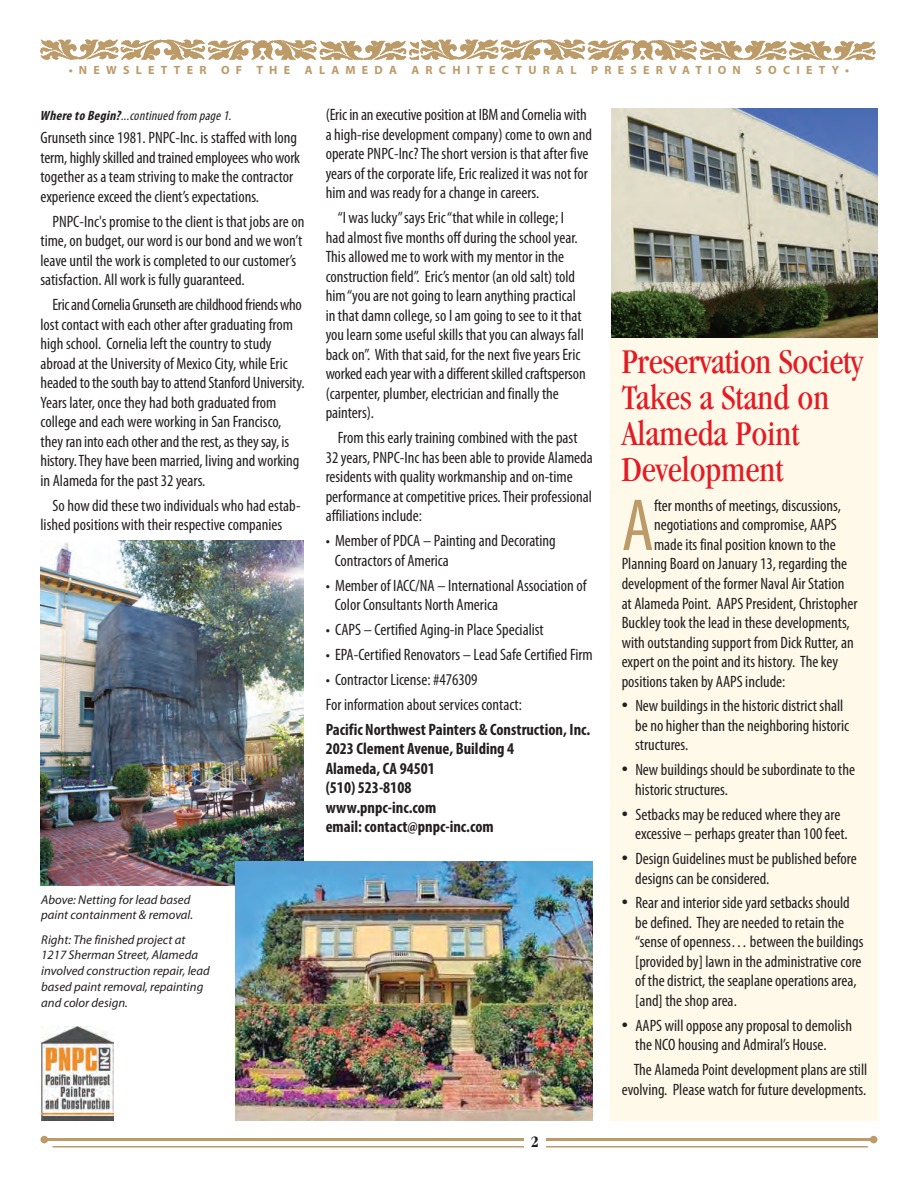
<style>
.page{position:relative;width:918px;height:1188px;background:#fff}
.page>*{position:absolute;margin:0;border:0;box-sizing:border-box;transform-origin:0 0}
.t1{font:condensed 74.4px "Myriad Pro";color:#bc9b69}
.t2{font:condensed 36px/36px "Garamond";color:#e51a23}
.t3{font:condensed 16.5px/19.5px "Myriad Pro";color:#231f20}
.t4{font:700 condensed 16.5px/19.5px "Myriad Pro";color:#231f20}
.t5{font:700 condensed 16.5px "Garamond";color:#231f20}
.t6{font:italic condensed 13.5px "Myriad Pro";color:#231f20}
.t7{font:italic 12.75px/15.8px "Myriad Pro";color:#231f20}
.t8{font:700 12px "Myriad Pro";letter-spacing:.52em;color:#bc9b69}
.s1{font-weight:700}
.s2{font-size:24px}
</style>
<div class="page">
<img style="left:40px;top:40px;width:836px;height:20px">
<img style="left:41px;top:1026px;width:72px;height:94px">
<img style="left:40px;top:541px;width:264px;height:345px">
<img style="left:235px;top:862px;width:358px;height:258px">
<hr style="left:45px;top:1138px;width:828px;height:3px;background:#bc9b69">
<div style="left:870px;top:1136px;width:7px;height:7px;background:#bc9b69;border-radius:50%"></div>
<div style="left:40px;top:1136px;width:8px;height:7px;background:#bc9b69;border-radius:50%"></div>
<hr style="left:52px;top:1146px;width:816px;height:2px;background:#bc9b69">
<div style="left:524px;top:1134px;width:22px;height:30px;background:#fff"></div>
<div style="left:611px;top:334px;width:267px;height:786px;background:#fef9e9"></div>
<img style="left:612px;top:109px;width:265px;height:229px">
<p class="t8" style="left:69px;top:62px;width:329px">•NEWSLETTER OF THE ALAMEDA</p>
<p class="t8" style="left:412px;top:62px;width:329px">ARCHITECTURAL PRESERVATION</p>
<p class="t8" style="left:756px;top:62px;width:95px">SOCIETY•</p>
<p class="t6" style="left:40px;top:107px;width:196px"><span class="s1">Whereto Begin?</span>...continuedfrom page1.</p>
<p class="t3" style="left:40px;top:128px;width:261px">Grunseth since 1981. PNPC-Inc. is staffed with long term, highly skilled and trained employees who work together as a team striving to make the contractor experience exceed the client’s expectations.</p>
<p class="t3" style="left:40px;top:211px;width:265px;text-indent:12px">PNPC-Inc's promise to the client is that jobs are on time, on budget, our word is our bond and we won’t leave until the work is completed to our customer’s satisfaction. All work is fully guaranteed.</p>
<p class="t3" style="left:40px;top:295px;width:266px;text-indent:12px">Eric and Cornelia Grunseth are childhood friends who lost contact with each other after graduating from high school. Cornelia left the country to study abroad at the University of Mexico City, while Eric headed to the south bay to attend Stanford University.<br>Years later, once they had both graduated from college and each were working in San Francisco, they ran into each other and the rest, as they say, is history. They have been married, living and working in Alameda for the past 32 years.</p>
<p class="t3" style="left:40px;top:495px;width:262px;text-indent:12px">So how did these two individuals who had estab&shy;lished positions with their respective companies</p>
<p class="t3" style="left:326px;top:105px;width:268px">(Eric in an executive position at IBM and Cornelia with a high-rise development company) come to own and operate PNPC-Inc? The short version is that after five years of the corporate life, Eric realized it was not for him and was ready for a change in careers.</p>
<p class="t3" style="left:326px;top:208px;width:262px;text-indent:12px">“I was lucky” says Eric “that while in college; I had almost five months off during the school year.<br>This allowed me to work with my mentor in the construction field”. Eric’s mentor (an old salt) told him “you are not going to learn anything practical in that damn college, so I am going to see to it that you learn some useful skills that you can always fall back on”. With that said, for the next five years Eric worked each year with a different skilled craftsperson (carpenter, plumber, electrician and finally the painters).</p>
<p class="t3" style="left:326px;top:428px;width:269px;text-indent:12px">From this early training combined with the past 32 years, PNPC-Inc has been able to provide Alameda residents with quality workmanship and on-time performance at competitive prices. Their professional affiliations include:</p>
<p class="t3" style="left:335px;top:531px;width:223px;text-indent:-9px">• Member of PDCA – Painting and Decorating<br>Contractors of America</p>
<p class="t3" style="left:335px;top:575px;width:253px;text-indent:-9px">• Member of IACC/NA – International Association of<br>Color Consultants North America</p>
<p class="t3" style="left:326px;top:620px;width:220px">• CAPS – Certified Aging-in Place Specialist</p>
<p class="t3" style="left:326px;top:644px;width:269px">• EPA-Certified Renovators – Lead Safe Certified Firm</p>
<p class="t3" style="left:326px;top:667px;width:198px;line-height:24.9px">• Contractor License: #476309<br>For information about services contact:</p>
<p class="t4" style="left:326px;top:719px;width:266px">Pacific Northwest Painters &amp; Construction, Inc.<br>2023 Clement Avenue, Building 4<br>Alameda, CA 94501<br>(510) 523-8108<br>www.pnpc-inc.com<br>email: contact@pnpc-inc.com</p>
<p class="t7" style="left:41px;top:891px;width:153px">Above: Netting for lead based paint containment &amp; removal.</p>
<p class="t7" style="left:41px;top:931px;width:170px">Right: The finished project at<br>1217 Sherman Street, Alameda involved construction repair, lead based paint removal, repainting and color design.</p>
<p class="t5" style="left:531px;top:1132px;width:10px">2</p>
<h2 class="t2" style="left:622px;top:343px;width:243px">Preservation Society<br>Takes a Stand on<br>Alameda Point<br>Development</h2>
<h1 class="t1" style="left:622px;top:480px;width:34px">A</h1>
<p class="t3" style="left:654px;top:496px;width:189px">fter months of meetings, discussions,</p>
<p class="t3" style="left:654px;top:515px;width:184px">negotiations and compromise, AAPS</p>
<p class="t3" style="left:654px;top:535px;width:183px">made its final position known to the</p>
<p class="t3" style="left:622px;top:554px;width:227px">Planning Board on January 13, regarding the</p>
<p class="t3" style="left:622px;top:574px;width:224px">development of the former Naval Air Station</p>
<p class="t3" style="left:622px;top:593px;width:237px">at Alameda Point. AAPS President, Christopher</p>
<p class="t3" style="left:622px;top:613px;width:230px">Buckley took the lead in these developments,</p>
<p class="t3" style="left:622px;top:632px;width:234px">with outstanding support from Dick Rutter, an</p>
<p class="t3" style="left:622px;top:652px;width:218px">expert on the point and its history. The key</p>
<p class="t3" style="left:622px;top:671px;width:165px">positions taken by AAPS include:</p>
<p class="t3" style="left:635px;top:696px;width:215px;text-indent:-14px"><span class="s2">•</span> New buildings in the historic district shall be no higher than the neighboring historic structures.</p>
<p class="t3" style="left:635px;top:760px;width:221px;text-indent:-14px"><span class="s2">•</span> New buildings should be subordinate to the historic structures.</p>
<p class="t3" style="left:635px;top:804px;width:214px;text-indent:-14px"><span class="s2">•</span> Setbacks may be reduced where they are excessive – perhaps greater than 100 feet.</p>
<p class="t3" style="left:635px;top:849px;width:223px;text-indent:-14px"><span class="s2">•</span> Design Guidelines must be published before designs can be considered.</p>
<p class="t3" style="left:635px;top:893px;width:230px;text-indent:-14px"><span class="s2">•</span> Rear and interior side yard setbacks should be defined. They are needed to retain the “sense of openness… between the buildings [provided by] lawn in the administrative core of the district, the seaplane operations area, [and] the shop area.</p>
<p class="t3" style="left:635px;top:1015px;width:218px;text-indent:-14px"><span class="s2">•</span> AAPS will oppose any proposal to demolish the NCO housing and Admiral’s House.</p>
<p class="t3" style="left:622px;top:1060px;width:247px;text-align:right">The Alameda Point development plans are still evolving. Please watch for future developments.</p>
</div>
